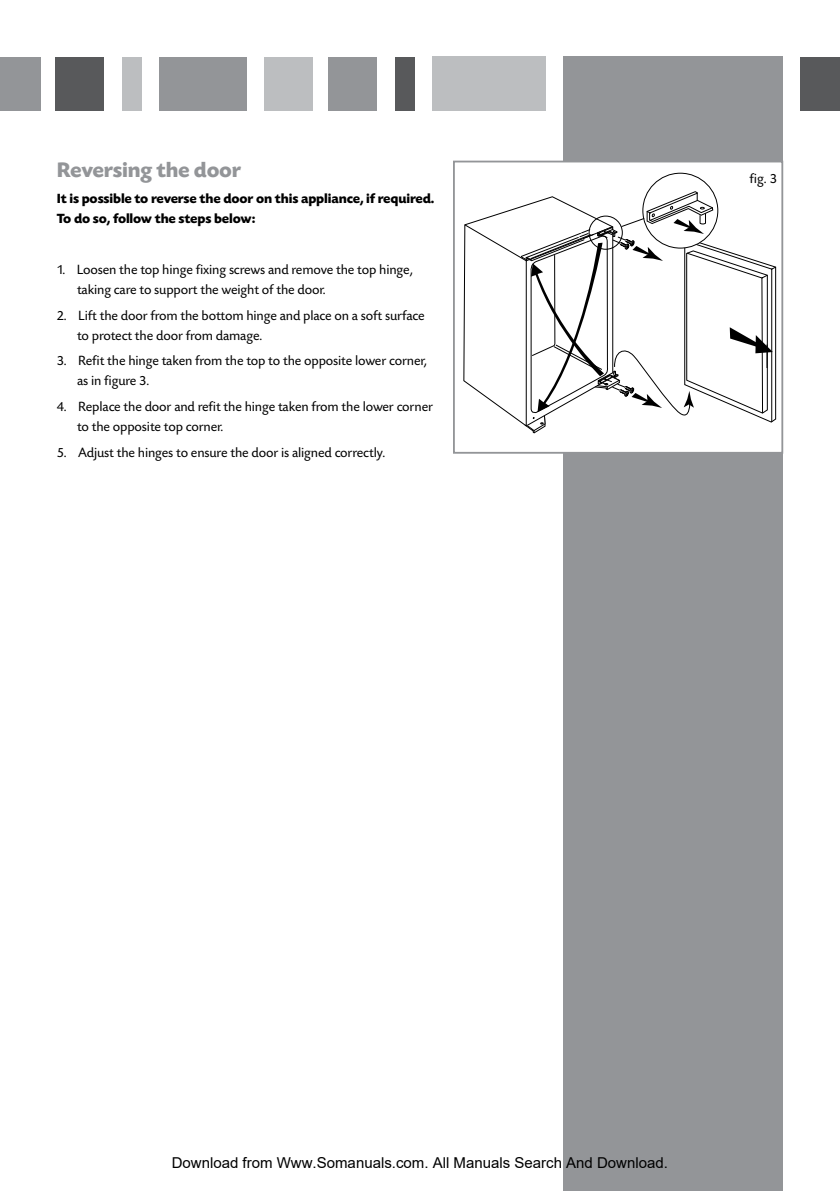
<style>
.page{position:relative;width:840px;height:1191px;background:#fff}
.page>*{position:absolute;margin:0;border:0;box-sizing:border-box;transform-origin:0 0}
.t1{font:700 22px "Today SB";letter-spacing:-.01em;color:#939598}
.t2{font:15px "Arial";color:#000}
.t3{font:14px/20px "Today SB";letter-spacing:-.01em;color:#000}
.t4{font:700 14px/20px "Today SB";letter-spacing:-.01em;color:#000}
</style>
<div class="page">
<div style="left:800px;top:57px;width:39px;height:53px;background:#58595b"></div>
<div style="left:563px;top:57px;width:219px;height:1134px;background:#939598"></div>
<div style="left:394px;top:57px;width:20px;height:53px;background:#58595b"></div>
<div style="left:328px;top:57px;width:48px;height:53px;background:#939598"></div>
<div style="left:264px;top:57px;width:48px;height:53px;background:#bcbec0"></div>
<div style="left:159px;top:57px;width:88px;height:53px;background:#939598"></div>
<div style="left:122px;top:57px;width:19px;height:53px;background:#bcbec0"></div>
<div style="left:56px;top:57px;width:48px;height:53px;background:#58595b"></div>
<div style="left:0;top:57px;width:40px;height:53px;background:#939598"></div>
<div style="left:432px;top:57px;width:113px;height:54px;background:#bcbec0"></div>
<div style="left:453px;top:161px;width:329px;height:293px;background:#fff;border:2px solid #939598"></div>
<svg style="left:463px;top:191px;width:312px;height:243px"></svg>
<h1 class="t1" style="left:57px;top:158px;width:186px">Reversing the door</h1>
<p class="t4" style="left:57px;top:188px;width:379px">It is possible to reverse the door on this appliance, if required.<br>To do so, follow the steps below:</p>
<p class="t3" style="left:77px;top:260px;width:337px;text-indent:-20px">1. Loosen the top hinge fixing screws and remove the top hinge, taking care to support the weight of the door.</p>
<p class="t3" style="left:77px;top:306px;width:349px;text-indent:-20px">2. Lift the door from the bottom hinge and place on a soft surface to protect the door from damage.</p>
<p class="t3" style="left:77px;top:351px;width:351px;text-indent:-20px">3. Refit the hinge taken from the top to the opposite lower corner, as in figure 3.</p>
<p class="t3" style="left:77px;top:397px;width:357px;text-indent:-20px">4. Replace the door and refit the hinge taken from the lower corner to the opposite top corner.</p>
<p class="t3" style="left:57px;top:443px;width:330px">5. Adjust the hinges to ensure the door is aligned correctly.</p>
<p class="t3" style="left:749px;top:169px;width:29px">fig. 3</p>
<p class="t2" style="left:172px;top:1154px;width:497px">Download from Www.Somanuals.com. All Manuals Search And Download.</p>
</div>
